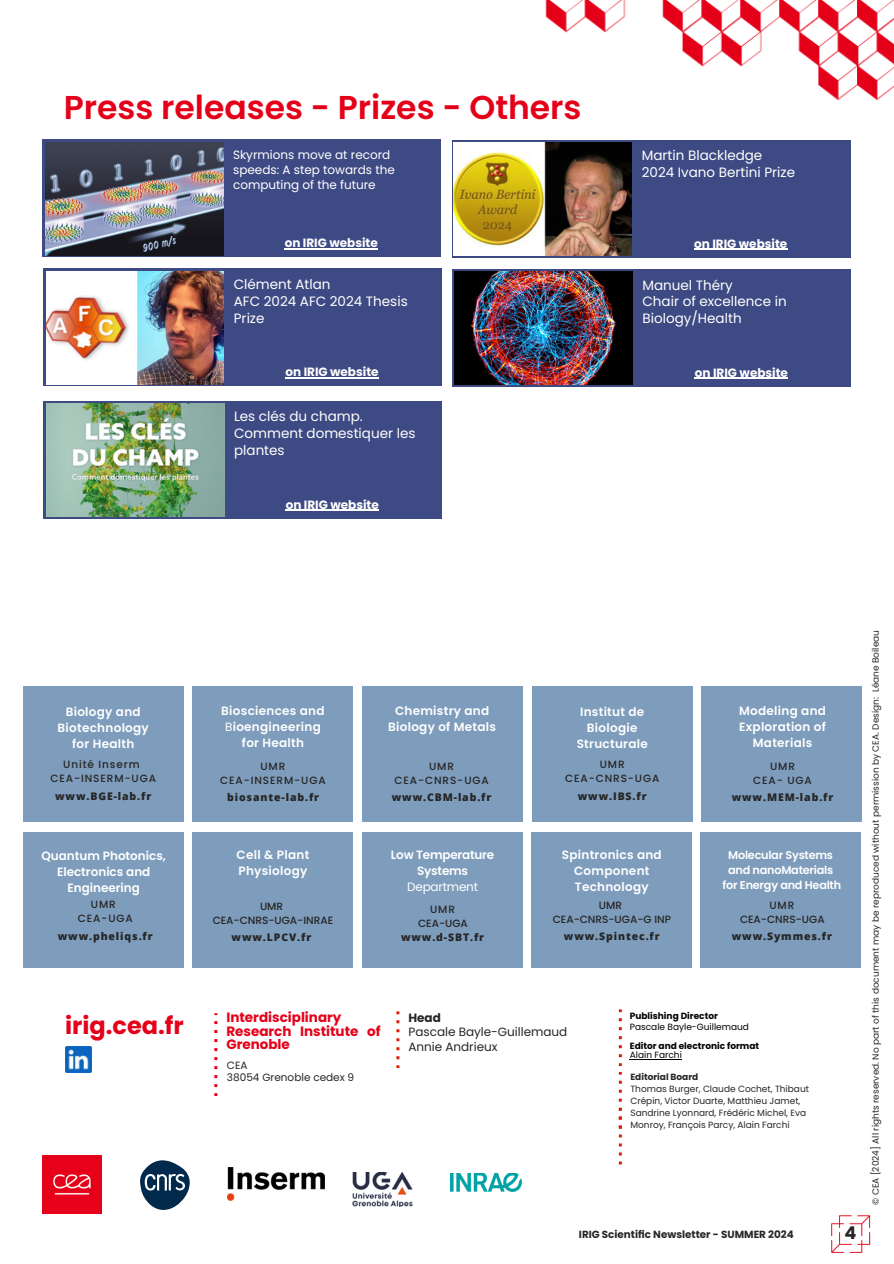
<style>
.page{position:relative;width:894px;height:1264px;background:#fff}
.page>*{position:absolute;margin:0;border:0;box-sizing:border-box;transform-origin:0 0}
.t1{font:600 33px "Poppins";color:#e50019}
.t2{font:700 24px "Poppins";color:#e50019}
.t3{font:700 17.55px "Poppins";color:#262626}
.t4{font:13.5px/16.8px "Poppins";color:#fff}
.t5{font:700 13.5px/13.5px "Poppins";color:#e50019}
.t6{font:600 12px/16px "Poppins";letter-spacing:.025em;color:#fff;text-align:center}
.t7{font:700 12px "Poppins";color:#fff}
.t8{font:12px/15px "Poppins";color:#fff}
.t9{font:600 12px/16px "Poppins";color:#fff;text-align:center}
.t10{font:12px/14.5px "Poppins";color:#262626}
.t11{font:600 12px/16px "Poppins";letter-spacing:-.02em;color:#fff;text-align:center}
.t12{font:600 11.25px/15px "Poppins";letter-spacing:-.02em;color:#fff}
.t13{font:800 10.5px "Open Sans";letter-spacing:.085em;color:#262626}
.t14{font:500 10.5px "Poppins";letter-spacing:.085em;color:#262626}
.t15{font:500 10.5px "Poppins";color:#262626}
.t16{font:10.5px "Poppins";color:#262626}
.t17{font:700 10.35px "Poppins";color:#262626}
.t18{font:9px/12px "Poppins";color:#262626}
.t19{font:700 9px "Poppins";color:#000}
.t20{font:9px "Poppins";color:#000}
.t21{font:700 9px "Poppins";color:#262626}
.s1{font-weight:400}
.s2{font-weight:700}
</style>
<div class="page">
<img style="left:545px;top:0;width:348px;height:101px">
<img style="left:831px;top:1215px;width:40px;height:38px">
<svg style="left:214px;top:1013px;width:3px;height:83px"></svg>
<svg style="left:396px;top:1011px;width:3px;height:57px"></svg>
<svg style="left:618px;top:1009px;width:3px;height:155px"></svg>
<div style="left:43px;top:139px;width:398px;height:118px;background:#3e4a83"></div>
<div style="left:452px;top:140px;width:398px;height:117px;background:#3e4a83"></div>
<img style="left:45px;top:142px;width:178px;height:113px">
<img style="left:453px;top:142px;width:178px;height:113px">
<img style="left:65px;top:1046px;width:26px;height:26px">
<img style="left:450px;top:1173px;width:71px;height:18px">
<img style="left:353px;top:1172px;width:59px;height:34px">
<img style="left:43px;top:1155px;width:58px;height:58px">
<img style="left:227px;top:1167px;width:97px;height:33px">
<svg style="left:140px;top:1160px;width:49px;height:49px"></svg>
<div style="left:43px;top:269px;width:398px;height:117px;background:#3e4a83"></div>
<div style="left:452px;top:269px;width:399px;height:117px;background:#3e4a83"></div>
<img style="left:46px;top:271px;width:178px;height:113px">
<img style="left:454px;top:271px;width:178px;height:113px">
<div style="left:44px;top:401px;width:398px;height:117px;background:#3e4a83"></div>
<img style="left:46px;top:404px;width:178px;height:112px">
<hr style="left:284px;top:248px;width:94px;height:1px;background:#fff">
<hr style="left:694px;top:248px;width:93px;height:1px;background:#fff">
<hr style="left:285px;top:377px;width:93px;height:1px;background:#fff">
<hr style="left:694px;top:377px;width:93px;height:1px;background:#fff">
<hr style="left:285px;top:509px;width:94px;height:1px;background:#fff">
<div style="left:23px;top:686px;width:160px;height:135px;background:#7e9cbb"></div>
<div style="left:193px;top:686px;width:160px;height:135px;background:#7e9cbb"></div>
<div style="left:362px;top:686px;width:160px;height:135px;background:#7e9cbb"></div>
<div style="left:532px;top:686px;width:160px;height:135px;background:#7e9cbb"></div>
<div style="left:701px;top:686px;width:160px;height:135px;background:#7e9cbb"></div>
<div style="left:23px;top:833px;width:161px;height:134px;background:#7e9cbb"></div>
<div style="left:193px;top:833px;width:160px;height:134px;background:#7e9cbb"></div>
<div style="left:362px;top:833px;width:160px;height:134px;background:#7e9cbb"></div>
<div style="left:531px;top:833px;width:160px;height:134px;background:#7e9cbb"></div>
<div style="left:700px;top:833px;width:160px;height:134px;background:#7e9cbb"></div>
<hr style="left:629px;top:1058px;width:52px;height:1px;background:#000">
<p class="t1" style="left:64px;top:85px;width:519px">Press releases - Prizes - Others</p>
<p class="t8" style="left:233px;top:147px;width:163px">Skyrmions move at record speeds: A step towards the computing of the future</p>
<h4 class="t4" style="left:641px;top:147px;width:155px">Martin Blackledge<br>2024 Ivano Bertini Prize</h4>
<h5 class="t7" style="left:284px;top:234px;width:95px">on IRIG website</h5>
<h5 class="t7" style="left:694px;top:235px;width:95px">on IRIG website</h5>
<p class="t4" style="left:234px;top:276px;width:175px">Clément Atlan<br>AFC 2024 AFC 2024 Thesis<br>Prize</p>
<h5 class="t4" style="left:642px;top:276px;width:146px">Manuel Théry<br>Chair of excellence in<br>Biology/Health</h5>
<p class="t7" style="left:285px;top:363px;width:95px">on IRIG website</p>
<p class="t7" style="left:694px;top:364px;width:95px">on IRIG website</p>
<p class="t4" style="left:234px;top:408px;width:183px">Les clés du champ.<br>Comment domestiquer les plantes</p>
<h5 class="t7" style="left:285px;top:496px;width:95px">on IRIG website</h5>
<p class="t6" style="left:58px;top:703px;width:93px">Biology and<br>Biotechnology for Health</p>
<p class="t14" style="left:63px;top:757px;width:78px">Unité Inserm</p>
<p class="t14" style="left:50px;top:771px;width:107px">CEA-INSERM-UGA</p>
<h5 class="t13" style="left:55px;top:788px;width:98px">www.BGE-lab.fr</h5>
<p class="t9" style="left:41px;top:847px;width:126px">Quantum Photonics,<br>Electronics and<br>Engineering</p>
<h5 class="t14" style="left:91px;top:897px;width:26px">UMR</h5>
<h3 class="t14" style="left:78px;top:911px;width:57px">CEA-UGA</h3>
<h6 class="t13" style="left:58px;top:928px;width:96px">www.pheliqs.fr</h6>
<p class="t2" style="left:65px;top:1008px;width:120px">irig.cea.fr</p>
<p class="t6" style="left:221px;top:702px;width:105px">Biosciences and<br><span class="s1">B</span>ioengineering for Health</p>
<p class="t14" style="left:260px;top:758px;width:26px">UMR</p>
<p class="t14" style="left:220px;top:772px;width:107px">CEA-INSERM-UGA</p>
<h5 class="t13" style="left:227px;top:789px;width:94px">biosante-lab.fr</h5>
<p class="t6" style="left:236px;top:847px;width:74px;text-align:left">Cell &amp; Plant<br>Physiology</p>
<p class="t14" style="left:260px;top:899px;width:25px">UMR</p>
<h2 class="t15" style="left:212px;top:913px;width:122px">CEA-CNRS-UGA-INRAE</h2>
<p class="t13" style="left:231px;top:929px;width:81px">www.LPCV.fr</p>
<p class="t6" style="left:388px;top:702px;width:109px">Chemistry and<br>Biology of Metals</p>
<p class="t14" style="left:429px;top:758px;width:26px">UMR</p>
<p class="t14" style="left:394px;top:772px;width:96px">CEA-CNRS-UGA</p>
<h6 class="t13" style="left:392px;top:789px;width:101px">www.CBM-lab.fr</h6>
<p class="t11" style="left:391px;top:846px;width:105px">Low Temperature<br>Systems<br><span class="s1">Department</span></p>
<p class="t14" style="left:430px;top:902px;width:26px">UMR</p>
<p class="t14" style="left:418px;top:916px;width:51px">CEA-UGA</p>
<p class="t13" style="left:401px;top:929px;width:85px">www.d-SBT.fr</p>
<p class="t6" style="left:576px;top:703px;width:73px">Institut de<br>Biologie<br>Structurale</p>
<p class="t14" style="left:599px;top:757px;width:26px">UMR</p>
<p class="t14" style="left:565px;top:771px;width:96px">CEA-CNRS-UGA</p>
<h5 class="t13" style="left:577px;top:788px;width:70px">www.IBS.fr</h5>
<p class="t6" style="left:561px;top:846px;width:101px">Spintronics and<br>Component<br>Technology</p>
<p class="t14" style="left:598px;top:897px;width:25px">UMR</p>
<p class="t15" style="left:552px;top:911px;width:120px">CEA-CNRS-UGA-G INP</p>
<p class="t13" style="left:563px;top:928px;width:97px">www.Spintec.fr</p>
<p class="t6" style="left:739px;top:702px;width:88px">Modeling and<br>Exploration of<br>Materials</p>
<p class="t14" style="left:769px;top:758px;width:26px">UMR</p>
<p class="t14" style="left:753px;top:772px;width:60px">CEA- UGA</p>
<h5 class="t13" style="left:731px;top:789px;width:103px">www.MEM-lab.fr</h5>
<p class="t12" style="left:728px;top:848px;width:106px">Molecular Systems and nanoMaterials</p>
<p class="t12" style="left:722px;top:878px;width:120px">for Energy and Health</p>
<p class="t14" style="left:769px;top:897px;width:26px">UMR</p>
<p class="t15" style="left:739px;top:911px;width:86px">CEA-CNRS-UGA</p>
<p class="t13" style="left:731px;top:928px;width:102px">www.Symmes.fr</p>
<p class="t5" style="left:226px;top:1010px;width:155px">Interdisciplinary<br>Research Institute of<br>Grenoble</p>
<p class="t19" style="left:629px;top:1009px;width:90px">Publishing Director</p>
<p class="t10" style="left:408px;top:1010px;width:160px"><span class="s2">Head<br></span>Pascale Bayle-Guillemaud<br>Annie Andrieux</p>
<p class="t20" style="left:629px;top:1020px;width:121px">Pascale Bayle-Guillemaud</p>
<p class="t19" style="left:629px;top:1039px;width:131px">Editor and electronic format</p>
<p class="t20" style="left:629px;top:1048px;width:54px">Alain Farchi</p>
<p class="t16" style="left:227px;top:1058px;width:22px">CEA</p>
<h6 class="t16" style="left:227px;top:1069px;width:129px">38054 Grenoble cedex 9</h6>
<p class="t21" style="left:630px;top:1070px;width:69px">Editorial Board</p>
<p class="t18" style="left:630px;top:1082px;width:180px">Thomas Burger, Claude Cochet, Thibaut Crépin, Victor Duarte, Matthieu Jamet, Sandrine Lyonnard, Frédéric Michel, Eva Monroy, François Parcy, Alain Farchi</p>
<h5 class="t17" style="left:579px;top:1227px;width:216px">IRIG Scientific Newsletter - SUMMER 2024</h5>
<h1 class="t3" style="left:844px;top:1220px;width:13px">4</h1>
<p class="t18" style="left:869px;top:1204px;width:576px;rotate:-90deg">© CEA [2024] All rights reserved. No part of this document may be reproduced without permission by CEA. Design: Léane Boileau</p>
</div>
